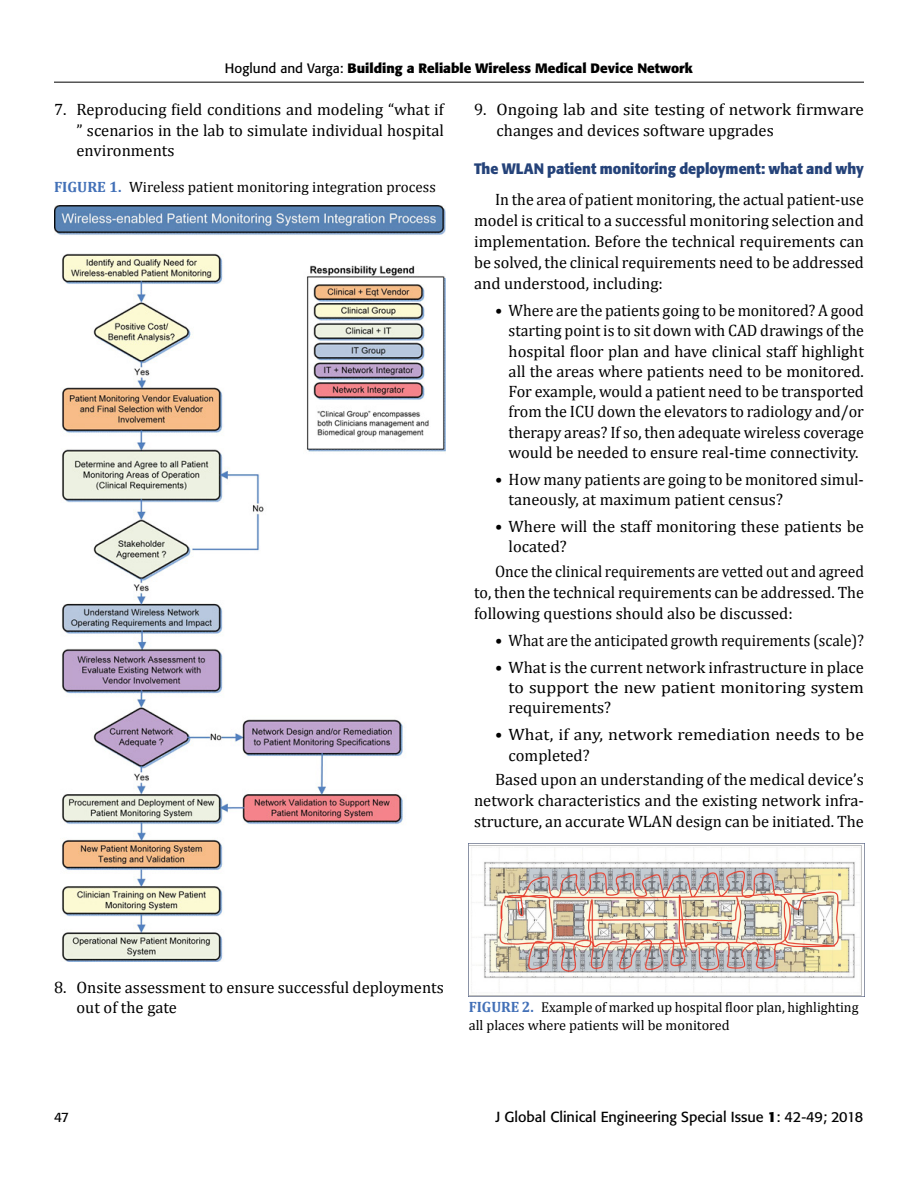
<style>
.page{position:relative;width:918px;height:1188px;background:#fff}
.page>*{position:absolute;margin:0;border:0;box-sizing:border-box;transform-origin:0 0}
.t1{font:16.5px/20.2px "Cambria";color:#000}
.t2{font:16.5px/21px "Cambria";color:#000;text-align:justify;scale:.96 1}
.t3{font:16.5px/21px "Cambria";color:#000;text-align:justify;scale:.94 1}
.t4{font:15px "Cambria";color:#000}
.t5{font:700 15px "Formata";color:#244279;scale:.95 1}
.t6{font:14.4px "Formata";color:#000}
.t7{font:14.25px/18px "Cambria";color:#000}
.t8{font:700 13.5px "Formata";color:#000}
.t9{font:13.5px "Formata";color:#000}
.s1{font-weight:400}
.s2{font-weight:700;color:#4270b7}
.s3{font-weight:700;font-size:15px;color:#4270b7}
.s4{font-weight:700}
</style>
<div class="page">
<hr style="left:54px;top:82px;width:810px;height:1px;background:#000">
<img style="left:54px;top:206px;width:392px;height:756px">
<img style="left:469px;top:843px;width:395px;height:154px">
<p class="t8" style="left:225px;top:60px;width:470px"><span class="s1">Hoglund and Varga:</span> Building a Reliable Wireless Medical Device Network</p>
<p class="t1" style="left:77px;top:100px;width:369px;text-align:justify;text-indent:-23px">7. Reproducing field conditions and modeling “what if ” scenarios in the lab to simulate individual hospital environments</p>
<p class="t4" style="left:54px;top:178px;width:383px"><span class="s2">FIGURE 1.</span> Wireless patient monitoring integration process</p>
<p class="t1" style="left:497px;top:100px;width:369px;text-indent:-22px">9. Ongoing lab and site testing of network firmware changes and devices software upgrades</p>
<p class="t5" style="left:474px;top:159px;width:412px">The WLAN patient monitoring deployment: what and why</p>
<p class="t2" style="left:474px;top:189px;width:408px;text-indent:21px">In the area of patient monitoring, the actual patient-use model is critical to a successful monitoring selection and implementation. Before the technical requirements can be solved, the clinical requirements need to be addressed and understood, including:</p>
<p class="t1" style="left:509px;top:300px;width:357px;text-align:justify;text-indent:-13px">• Where are the patients going to be monitored? A good starting point is to sit down with CAD drawings of the hospital floor plan and have clinical staff highlight all the areas where patients need to be monitored.<br>For example, would a patient need to be transported from the ICU down the elevators to radiology and/or therapy areas? If so, then adequate wireless coverage would be needed to ensure real-time connectivity.</p>
<p class="t1" style="left:509px;top:469px;width:357px;text-indent:-13px">• How many patients are going to be monitored simul&shy;taneously, at maximum patient census?</p>
<p class="t1" style="left:509px;top:516px;width:357px;text-indent:-13px">• Where will the staff monitoring these patients be located?</p>
<p class="t3" style="left:474px;top:561px;width:416px;text-indent:21px">Once the clinical requirements are vetted out and agreed to, then the technical requirements can be addressed. The following questions should also be discussed:</p>
<p class="t1" style="left:495px;top:630px;width:370px">• What are the anticipated growth requirements (scale)?</p>
<p class="t1" style="left:509px;top:657px;width:357px;text-align:justify;text-indent:-14px">• What is the current network infrastructure in place to support the new patient monitoring system requirements?</p>
<p class="t1" style="left:509px;top:725px;width:357px;text-indent:-13px">• What, if any, network remediation needs to be completed?</p>
<p class="t1" style="left:474px;top:769px;width:391px;line-height:21px;text-align:justify;text-indent:21px">Based upon an understanding of the medical device’s network characteristics and the existing network infra&shy;structure, an accurate WLAN design can be initiated. The</p>
<p class="t1" style="left:77px;top:977px;width:369px;text-indent:-23px">8. Onsite assessment to ensure successful deployments out of the gate</p>
<p class="t7" style="left:469px;top:998px;width:391px"><span class="s3">FIGURE 2.</span> Example of marked up hospital floor plan, highlighting all places where patients will be monitored</p>
<p class="t9" style="left:54px;top:1109px;width:17px">47</p>
<p class="t6" style="left:495px;top:1108px;width:369px">J Global Clinical Engineering Special Issue <span class="s4">1</span>: 42-49; 2018</p>
</div>
